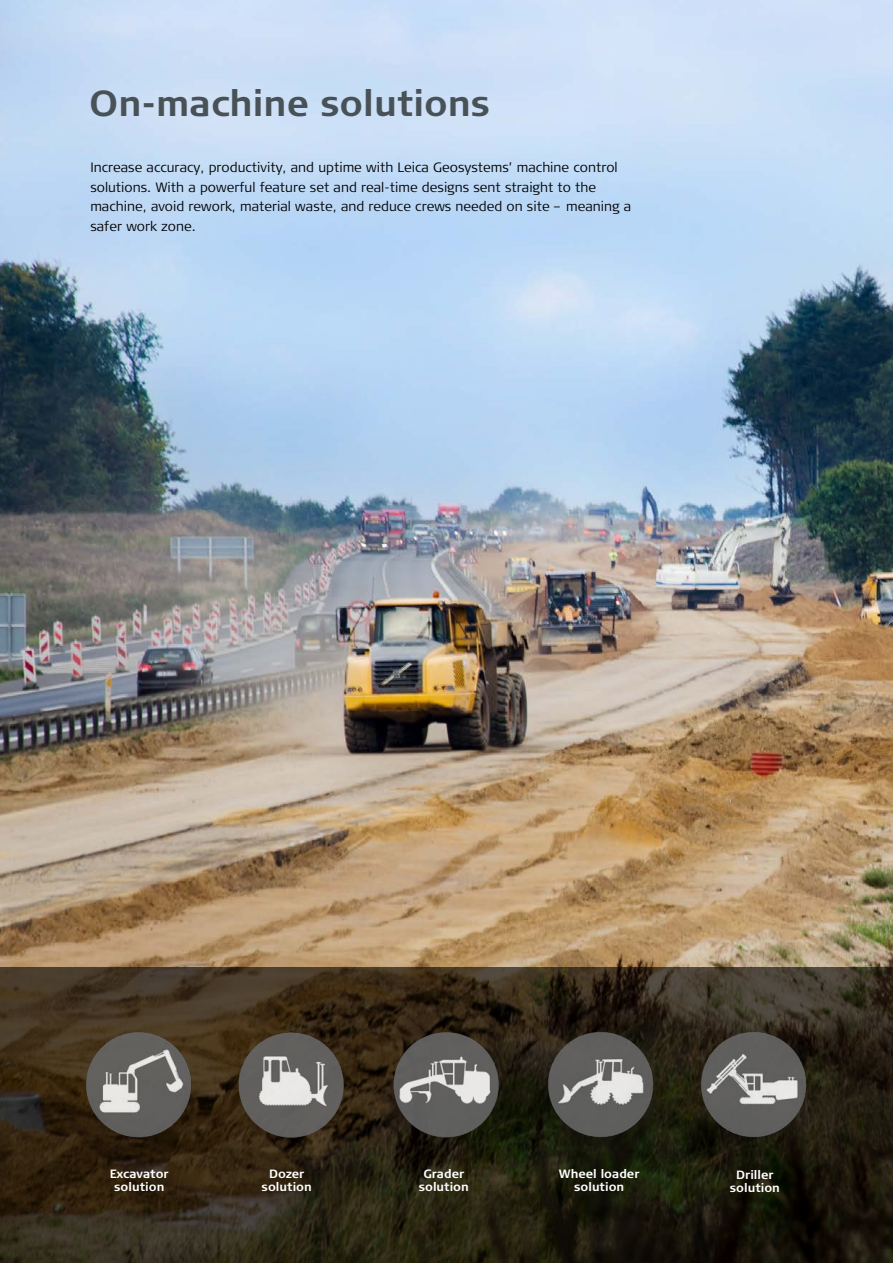
<style>
.page{position:relative;width:893px;height:1263px;background:#fff}
.page>*{position:absolute;margin:0;border:0;box-sizing:border-box;transform-origin:0 0}
.t1{font:700 36px "Signa Column";color:#485156}
.t2{font:300 13.5px/19.5px "Signa Column";color:#000}
.t3{font:700 12px/13.5px "Signa Column";color:#fff;text-align:center}
</style>
<div class="page">
<img style="left:0;top:0;width:893px;height:967px">
<svg style="left:0;top:967px;width:893px;height:296px;background:#2c2414"></svg>
<img style="left:83px;top:1028px;width:112px;height:112px">
<img style="left:237px;top:1028px;width:112px;height:112px">
<img style="left:390px;top:1028px;width:112px;height:112px">
<img style="left:544px;top:1028px;width:112px;height:112px">
<img style="left:698px;top:1028px;width:112px;height:112px">
<h1 class="t1" style="left:89px;top:81px;width:402px">On-machine solutions</h1>
<p class="t2" style="left:90px;top:158px;width:542px">Increase accuracy, productivity, and uptime with Leica Geosystems’ machine control solutions. With a powerful feature set and real-time designs sent straight to the machine, avoid rework, material waste, and reduce crews needed on site – meaning a safer work zone.</p>
<p class="t3" style="left:110px;top:1167px;width:60px">Excavator solution</p>
<p class="t3" style="left:262px;top:1167px;width:52px">Dozer solution</p>
<p class="t3" style="left:419px;top:1167px;width:52px">Grader solution</p>
<p class="t3" style="left:559px;top:1167px;width:82px">Wheel loader solution</p>
<p class="t3" style="left:730px;top:1168px;width:52px">Driller solution</p>
</div>
